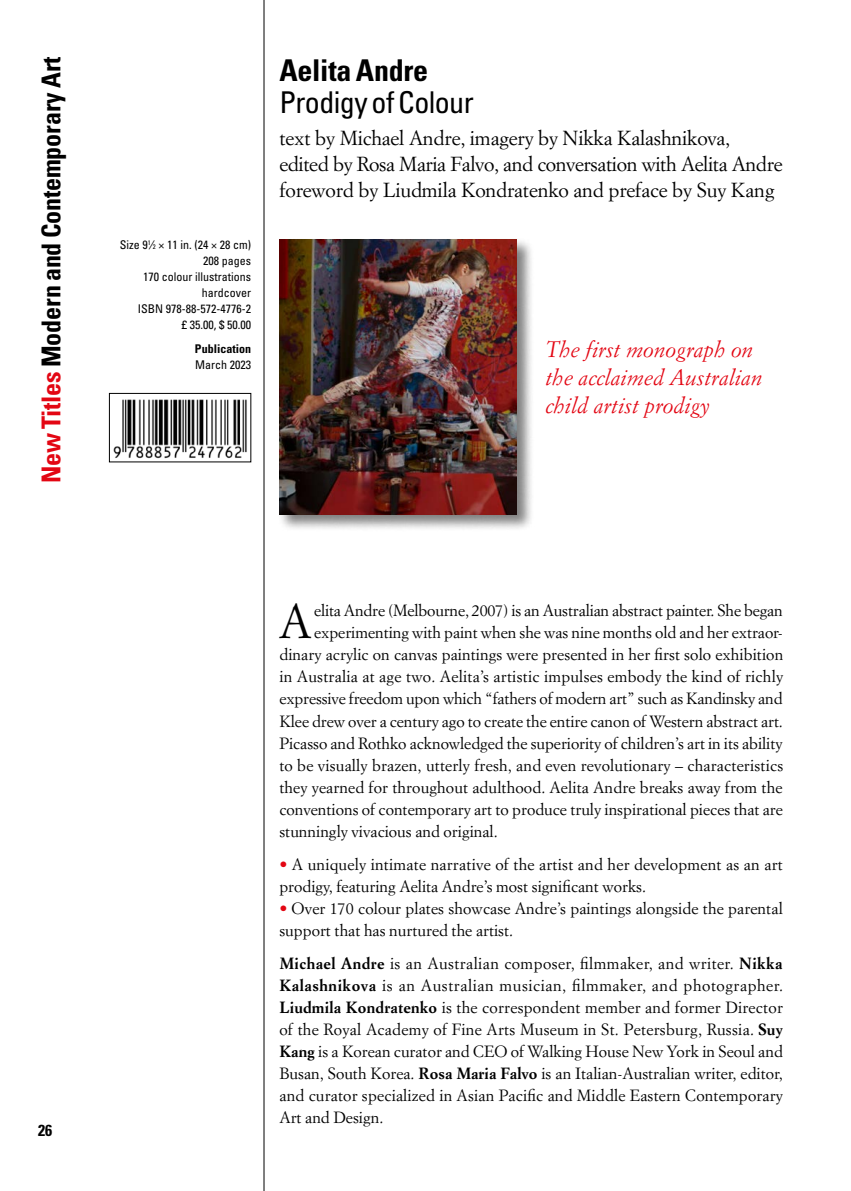
<style>
.page{position:relative;width:851px;height:1191px;background:#fff}
.page>*{position:absolute;margin:0;border:0;box-sizing:border-box;transform-origin:0 0}
.t1{font:46.8px "Simoncini Garamond";color:#000}
.t2{font:condensed 30px "Univers";letter-spacing:-.02em;color:#000}
.t3{font:700 condensed 30px "Univers";letter-spacing:-.01em;color:#000}
.t4{font:700 condensed 26px "Univers";letter-spacing:-.005em;color:#000}
.t5{font:italic 22px/28px "Simoncini Garamond";color:#e30613}
.t6{font:20px/26px "Simoncini Garamond";letter-spacing:-.01em;color:#000}
.t7{font:16px/22px "Simoncini Garamond";color:#000}
.t8{font:700 condensed 16px "Univers";color:#000}
.t9{font:condensed 12px/16px "Univers";color:#000;text-align:right}
.t10{font:700 condensed 12px "Univers";color:#000}
.s1{color:#e30613}
.s2{font-size:6.6px}
.s3{font-weight:700}
</style>
<div class="page">
<hr style="left:263px;top:0;width:1px;height:1191px;background:#000">
<img style="left:113px;top:399px;width:134px;height:60px">
<div style="left:109px;top:393px;width:142px;height:69px;border:1px solid #000"></div>
<div style="left:277px;top:237px;width:257px;height:295px;background:#000;opacity:.5"></div>
<img style="left:279px;top:239px;width:238px;height:275px">
<h3 class="t4" style="left:35px;top:483px;width:428px;rotate:-90deg"><span class="s1">New Titles</span> Modern and Contemporary Art</h3>
<p class="t8" style="left:38px;top:1120px;width:16px">26</p>
<p class="t9" style="left:120px;top:236px;width:133px">Size 9<sup>1</sup>⁄<span class="s2">2</span> × 11 in. (24 × 28 cm)<br>208 pages<br>170 colour illustrations hardcover<br>ISBN 978-88-572-4776-2<br>£ 35.00, $ 50.00</p>
<p class="t10" style="left:195px;top:341px;width:58px">Publication</p>
<p class="t9" style="left:195px;top:356px;width:57px">March 2023</p>
<h2 class="t3" style="left:279px;top:51px;width:150px">Aelita Andre</h2>
<h2 class="t2" style="left:279px;top:83px;width:196px">Prodigy of Colour</h2>
<p class="t6" style="left:279px;top:124px;width:504px">text by Michael Andre, imagery by Nikka Kalashnikova, edited by Rosa Maria Falvo, and conversation with Aelita Andre foreword by Liudmila Kondratenko and preface by Suy Kang</p>
<h3 class="t5" style="left:545px;top:335px;width:219px">The first monograph on the acclaimed Australian child artist prodigy</h3>
<h1 class="t1" style="left:279px;top:593px;width:34px">A</h1>
<p class="t7" style="left:314px;top:599px;width:470px">elita Andre (Melbourne, 2007) is an Australian abstract painter. She began</p>
<p class="t7" style="left:314px;top:621px;width:470px">experimenting with paint when she was nine months old and her extraor-</p>
<p class="t7" style="left:279px;top:643px;width:505px">dinary acrylic on canvas paintings were presented in her first solo exhibition</p>
<p class="t7" style="left:279px;top:665px;width:505px">in Australia at age two. Aelita’s artistic impulses embody the kind of richly</p>
<p class="t7" style="left:279px;top:687px;width:504px">expressive freedom upon which “fathers of modern art” such as Kandinsky and</p>
<p class="t7" style="left:279px;top:709px;width:505px">Klee drew over a century ago to create the entire canon of Western abstract art.</p>
<p class="t7" style="left:279px;top:731px;width:504px">Picasso and Rothko acknowledged the superiority of children’s art in its ability</p>
<p class="t7" style="left:279px;top:753px;width:505px">to be visually brazen, utterly fresh, and even revolutionary – characteristics</p>
<p class="t7" style="left:279px;top:775px;width:504px">they yearned for throughout adulthood. Aelita Andre breaks away from the</p>
<p class="t7" style="left:279px;top:797px;width:505px">conventions of contemporary art to produce truly inspirational pieces that are</p>
<p class="t7" style="left:279px;top:819px;width:220px">stunningly vivacious and original.</p>
<p class="t7" style="left:279px;top:852px;width:505px"><span class="s1">•</span> A uniquely intimate narrative of the artist and her development as an art prodigy, featuring Aelita Andre’s most significant works.</p>
<p class="t7" style="left:279px;top:896px;width:505px"><span class="s1">•</span> Over 170 colour plates showcase Andre’s paintings alongside the parental support that has nurtured the artist.</p>
<p class="t7" style="left:279px;top:951px;width:505px;text-align:justify"><span class="s3">Michael Andre</span> is an Australian composer, filmmaker, and writer. <span class="s3">Nikka Kalashnikova</span> is an Australian musician, filmmaker, and photographer.<br><span class="s3">Liudmila Kondratenko</span> is the correspondent member and former Director of the Royal Academy of Fine Arts Museum in St. Petersburg, Russia. <span class="s3">Suy Kang</span> is a Korean curator and CEO of Walking House New York in Seoul and Busan, South Korea. <span class="s3">Rosa Maria Falvo</span> is an Italian-Australian writer, editor, and curator specialized in Asian Pacific and Middle Eastern Contemporary Art and Design.</p>
</div>
